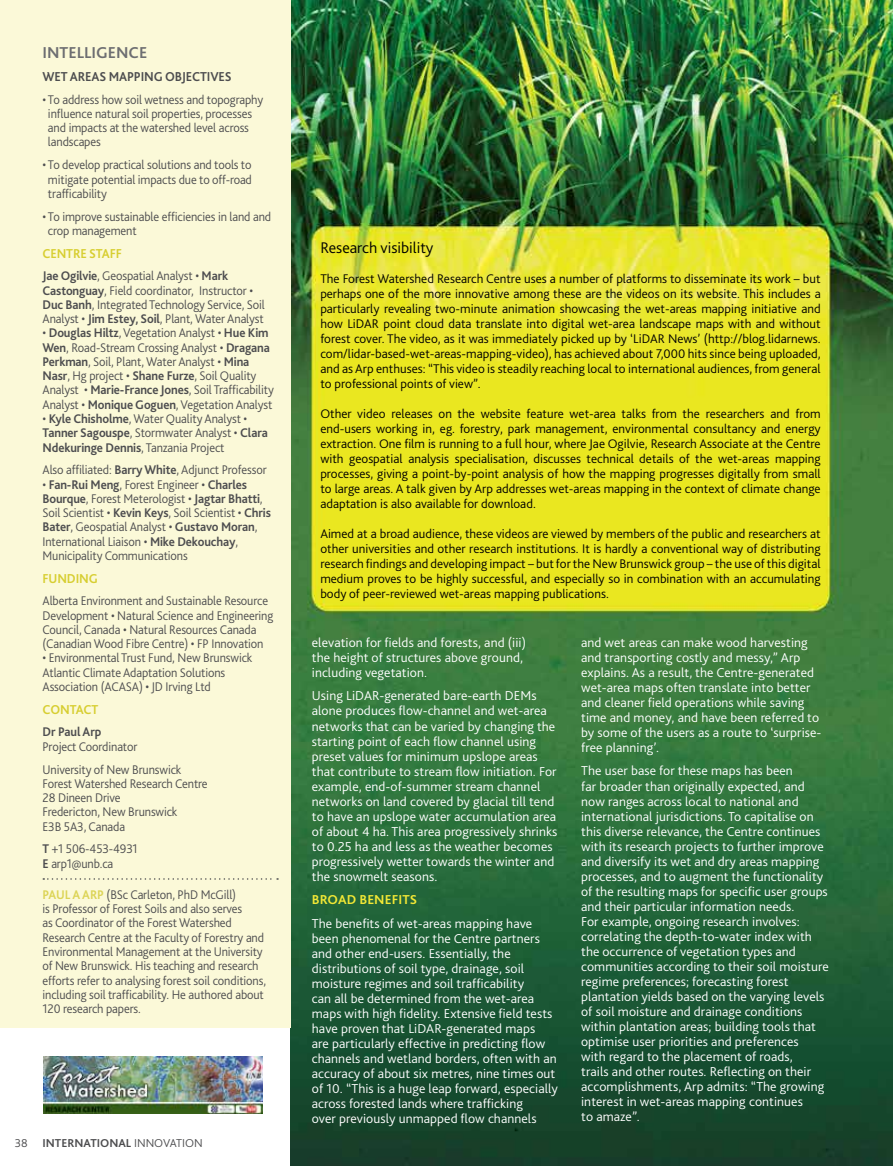
<style>
.page{position:relative;width:893px;height:1166px;background:#fff}
.page>*{position:absolute;margin:0;border:0;box-sizing:border-box;transform-origin:0 0}
.t1{font:700 16.5px "Bliss 2";color:#6d6e71}
.t2{font:300 16.2px "Bliss 2";color:#000}
.t3{font:300 13.5px/15px "Bliss 2";letter-spacing:.005em;color:#fff}
.t4{font:700 13.5px "Bliss 2";letter-spacing:-.01em;color:#4d4d4f;scale:.95 1}
.t5{font:700 13.5px "Bliss 2";letter-spacing:-.01em;color:#d7ce31;scale:.95 1}
.t6{font:700 13.5px "Bliss 2";letter-spacing:.005em;color:#f3e835}
.t7{font:300 13.2px/14.2px "Bliss 2";letter-spacing:-.01em;color:#4d4d4f;scale:.95 1}
.t8{font:300 13.2px/15px "Bliss 2";color:#000;text-align:justify}
.t9{font:700 13.2px "Bliss 2";letter-spacing:-.01em;color:#4d4d4f;scale:.95 1}
.t10{font:700 12px "Bliss 2";color:#4d4d4f}
.s1{font-weight:700}
.s2{font-weight:700;color:#dcd456}
.s3{font-weight:300}
</style>
<div class="page">
<img style="left:290px;top:0;width:603px;height:1165px">
<div style="left:0;top:0;width:291px;height:1027px;background:#fbf9d8"></div>
<svg style="left:43px;top:878px;width:235px;height:1px"></svg>
<img style="left:43px;top:1056px;width:219px;height:57px">
<p class="t1" style="left:43px;top:42px;width:106px">INTELLIGENCE</p>
<p class="t4" style="left:43px;top:68px;width:201px">WET AREAS MAPPING OBJECTIVES</p>
<p class="t7" style="left:48px;top:92px;width:228px;text-indent:-5px">• To address how soil wetness and topography influence natural soil properties, processes and impacts at the watershed level across landscapes</p>
<p class="t7" style="left:48px;top:157px;width:216px;text-align:justify;text-indent:-5px">• To develop practical solutions and tools to mitigate potential impacts due to off-road trafficability</p>
<p class="t7" style="left:48px;top:209px;width:237px;text-indent:-5px">• To improve sustainable efficiencies in land and crop management</p>
<p class="t5" style="left:43px;top:244px;width:85px">CENTRE STAFF</p>
<p class="t7" style="left:43px;top:268px;width:235px"><span class="s1">Jae Ogilvie</span>, Geospatial Analyst • <span class="s1">Mark Castonguay</span>, Field coordinator, Instructor • <span class="s1">Duc Banh</span>, Integrated Technology Service, Soil Analyst • <span class="s1">Jim Estey, Soil</span>, Plant, Water Analyst</p>
<p class="t7" style="left:43px;top:325px;width:245px">• <span class="s1">Douglas Hiltz</span>, Vegetation Analyst • <span class="s1">Hue Kim Wen</span>, Road-Stream Crossing Analyst • <span class="s1">Dragana Perkman</span>, Soil, Plant, Water Analyst • <span class="s1">Mina Nasr</span>, Hg project • <span class="s1">Shane Furze</span>, Soil Quality Analyst • <span class="s1">Marie-France Jones</span>, Soil Trafficability Analyst • <span class="s1">Monique Goguen</span>, Vegetation Analyst</p>
<p class="t7" style="left:43px;top:411px;width:239px">• <span class="s1">Kyle Chisholme</span>, Water Quality Analyst •<br><span class="s1">Tanner Sagouspe</span>, Stormwater Analyst • <span class="s1">Clara<br>Ndekuringe Dennis</span>, Tanzania Project</p>
<p class="t7" style="left:43px;top:462px;width:237px">Also affiliated: <span class="s1">Barry White</span>, Adjunct Professor</p>
<p class="t7" style="left:43px;top:476px;width:242px">• <span class="s1">Fan-Rui Meng</span>, Forest Engineer • <span class="s1">Charles Bourque</span>, Forest Meterologist • <span class="s1">Jagtar Bhatti</span>, Soil Scientist • <span class="s1">Kevin Keys</span>, Soil Scientist • <span class="s1">Chris Bater</span>, Geospatial Analyst • <span class="s1">Gustavo Moran</span>, International Liaison • <span class="s1">Mike Dekouchay</span>, Municipality Communications</p>
<p class="t5" style="left:43px;top:569px;width:60px">FUNDING</p>
<p class="t7" style="left:43px;top:593px;width:244px">Alberta Environment and Sustainable Resource Development • Natural Science and Engineering Council, Canada • Natural Resources Canada (Canadian Wood Fibre Centre) • FP Innovation</p>
<p class="t7" style="left:43px;top:650px;width:222px">• Environmental Trust Fund, New Brunswick<br>Atlantic Climate Adaptation Solutions<br>Association (ACASA) • JD Irving Ltd</p>
<p class="t5" style="left:43px;top:700px;width:60px">CONTACT</p>
<p class="t9" style="left:43px;top:723px;width:63px">Dr Paul Arp</p>
<p class="t7" style="left:43px;top:734px;width:148px;line-height:22.8px">Project Coordinator<br>University of New Brunswick</p>
<p class="t7" style="left:43px;top:775px;width:175px">Forest Watershed Research Centre<br>28 Dineen Drive<br>Fredericton, New Brunswick<br>E3B 5A3, Canada</p>
<p class="t7" style="left:43px;top:841px;width:102px"><span class="s1">T</span> +1 506-453-4931<br><span class="s1">E</span> arp1@unb.ca</p>
<p class="t7" style="left:43px;top:886px;width:237px"><span class="s2">PAUL A ARP</span> (BSc Carleton, PhD McGill)<br>is Professor of Forest Soils and also serves<br>as Coordinator of the Forest Watershed Research Centre at the Faculty of Forestry and Environmental Management at the University of New Brunswick. His teaching and research efforts refer to analysing forest soil conditions, including soil trafficability. He authored about 120 research papers.</p>
<p class="t10" style="left:15px;top:1135px;width:189px"><span class="s3">38</span> INTERNATIONAL <span class="s3">INNOVATION</span></p>
<p class="t2" style="left:320px;top:237px;width:115px">Research visibility</p>
<p class="t8" style="left:320px;top:270px;width:502px">The Forest Watershed Research Centre uses a number of platforms to disseminate its work – but perhaps one of the more innovative among these are the videos on its website. This includes a particularly revealing two-minute animation showcasing the wet-areas mapping initiative and how LiDAR point cloud data translate into digital wet-area landscape maps with and without forest cover. The video, as it was immediately picked up by ‘LiDAR News’ (http://blog.lidarnews. com/lidar-based-wet-areas-mapping-video), has achieved about 7,000 hits since being uploaded, and as Arp enthuses: “This video is steadily reaching local to international audiences, from general to professional points of view”.</p>
<p class="t8" style="left:320px;top:405px;width:502px">Other video releases on the website feature wet-area talks from the researchers and from end-users working in, eg. forestry, park management, environmental consultancy and energy extraction. One film is running to a full hour, where Jae Ogilvie, Research Associate at the Centre with geospatial analysis specialisation, discusses technical details of the wet-areas mapping processes, giving a point-by-point analysis of how the mapping progresses digitally from small to large areas. A talk given by Arp addresses wet-areas mapping in the context of climate change adaptation is also available for download.</p>
<p class="t8" style="left:320px;top:525px;width:502px">Aimed at a broad audience, these videos are viewed by members of the public and researchers at other universities and other research institutions. It is hardly a conventional way of distributing research findings and developing impact – but for the New Brunswick group – the use of this digital medium proves to be highly successful, and especially so in combination with an accumulating body of peer-reviewed wet-areas mapping publications.</p>
<p class="t3" style="left:312px;top:634px;width:216px">elevation for fields and forests, and (iii) the height of structures above ground, including vegetation.</p>
<p class="t3" style="left:312px;top:688px;width:247px">Using LiDAR-generated bare-earth DEMs alone produces flow-channel and wet-area networks that can be varied by changing the starting point of each flow channel using preset values for minimum upslope areas that contribute to stream flow initiation. For example, end-of-summer stream channel networks on land covered by glacial till tend to have an upslope water accumulation area of about 4 ha. This area progressively shrinks to 0.25 ha and less as the weather becomes progressively wetter towards the winter and the snowmelt seasons.</p>
<p class="t6" style="left:312px;top:891px;width:107px">BROAD BENEFITS</p>
<p class="t3" style="left:312px;top:915px;width:248px">The benefits of wet-areas mapping have been phenomenal for the Centre partners and other end-users. Essentially, the distributions of soil type, drainage, soil moisture regimes and soil trafficability<br>can all be determined from the wet-area maps with high fidelity. Extensive field tests have proven that LiDAR-generated maps<br>are particularly effective in predicting flow channels and wetland borders, often with an accuracy of about six metres, nine times out of 10. “This is a huge leap forward, especially across forested lands where trafficking<br>over previously unmapped flow channels</p>
<p class="t3" style="left:581px;top:634px;width:242px">and wet areas can make wood harvesting and transporting costly and messy,” Arp explains. As a result, the Centre-generated wet-area maps often translate into better and cleaner field operations while saving time and money, and have been referred to by some of the users as a route to ‘surprise&shy;free planning’.</p>
<p class="t3" style="left:581px;top:763px;width:249px">The user base for these maps has been<br>far broader than originally expected, and now ranges across local to national and international jurisdictions. To capitalise on this diverse relevance, the Centre continues with its research projects to further improve and diversify its wet and dry areas mapping processes, and to augment the functionality of the resulting maps for specific user groups and their particular information needs.<br>For example, ongoing research involves: correlating the depth-to-water index with the occurrence of vegetation types and communities according to their soil moisture regime preferences; forecasting forest plantation yields based on the varying levels of soil moisture and drainage conditions within plantation areas; building tools that optimise user priorities and preferences<br>with regard to the placement of roads,<br>trails and other routes. Reflecting on their accomplishments, Arp admits: “The growing interest in wet-areas mapping continues<br>to amaze”.</p>
</div>
